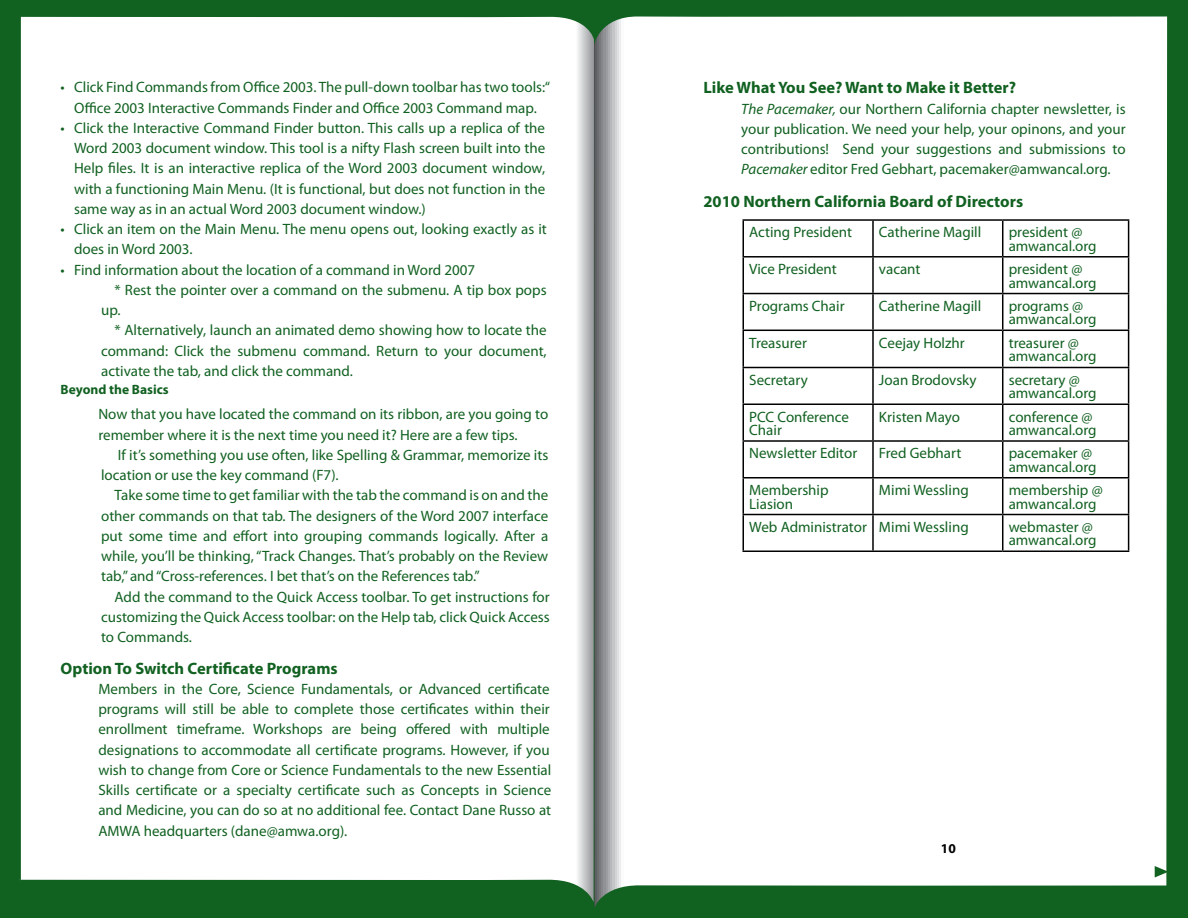
<style>
.page{position:relative;width:1188px;height:918px;background:#fff}
.page>*{position:absolute;margin:0;border:0;box-sizing:border-box;transform-origin:0 0}
.t1{font:700 16.5px "Myriad Pro";color:#116121}
.t2{font:15px/20.2px "Myriad Pro";color:#116121}
.t3{font:700 13.5px "Myriad Pro";color:#116121}
.t4{font:700 13.5px "Myriad Pro";color:#000}
.s1{font-style:italic}
.s2{color:#106120}
.s3{font-style:italic;color:#106120}
</style>
<div class="page">
<div style="left:0;top:0;width:594px;height:918px;background:#116121"></div>
<div style="left:19px;top:16px;width:575px;height:886px;background:#fff"></div>
<div style="left:594px;top:0;width:594px;height:918px;background:#116121"></div>
<svg style="left:594px;top:16px;width:573px;height:891px;background:#f3f5f4"></svg>
<svg style="left:1155px;top:866px;width:12px;height:12px"></svg>
<hr style="left:742px;top:219px;width:131px;height:2px;background:#000">
<hr style="left:742px;top:221px;width:2px;height:35px;background:#000">
<hr style="left:873px;top:219px;width:130px;height:2px;background:#000">
<hr style="left:872px;top:221px;width:2px;height:35px;background:#000">
<hr style="left:1003px;top:219px;width:126px;height:2px;background:#000">
<hr style="left:1002px;top:221px;width:1px;height:35px;background:#000">
<hr style="left:1128px;top:221px;width:1px;height:35px;background:#000">
<hr style="left:742px;top:256px;width:131px;height:2px;background:#000">
<hr style="left:742px;top:258px;width:2px;height:35px;background:#000">
<hr style="left:873px;top:256px;width:130px;height:2px;background:#000">
<hr style="left:872px;top:258px;width:2px;height:35px;background:#000">
<hr style="left:1003px;top:256px;width:126px;height:2px;background:#000">
<hr style="left:1002px;top:258px;width:1px;height:35px;background:#000">
<hr style="left:1128px;top:258px;width:1px;height:35px;background:#000">
<hr style="left:742px;top:293px;width:131px;height:1px;background:#000">
<hr style="left:742px;top:294px;width:2px;height:36px;background:#000">
<hr style="left:873px;top:293px;width:130px;height:1px;background:#000">
<hr style="left:872px;top:294px;width:2px;height:36px;background:#000">
<hr style="left:1003px;top:293px;width:126px;height:1px;background:#000">
<hr style="left:1002px;top:294px;width:1px;height:36px;background:#000">
<hr style="left:1128px;top:294px;width:1px;height:36px;background:#000">
<hr style="left:742px;top:330px;width:131px;height:1px;background:#000">
<hr style="left:742px;top:331px;width:2px;height:36px;background:#000">
<hr style="left:873px;top:330px;width:130px;height:1px;background:#000">
<hr style="left:872px;top:331px;width:2px;height:36px;background:#000">
<hr style="left:1003px;top:330px;width:126px;height:1px;background:#000">
<hr style="left:1002px;top:331px;width:1px;height:36px;background:#000">
<hr style="left:1128px;top:331px;width:1px;height:36px;background:#000">
<hr style="left:742px;top:367px;width:131px;height:1px;background:#000">
<hr style="left:742px;top:368px;width:2px;height:36px;background:#000">
<hr style="left:873px;top:367px;width:130px;height:1px;background:#000">
<hr style="left:872px;top:368px;width:2px;height:36px;background:#000">
<hr style="left:1003px;top:367px;width:126px;height:1px;background:#000">
<hr style="left:1002px;top:368px;width:1px;height:36px;background:#000">
<hr style="left:1128px;top:368px;width:1px;height:36px;background:#000">
<hr style="left:742px;top:404px;width:131px;height:1px;background:#000">
<hr style="left:742px;top:405px;width:2px;height:35px;background:#000">
<hr style="left:873px;top:404px;width:130px;height:1px;background:#000">
<hr style="left:872px;top:405px;width:2px;height:35px;background:#000">
<hr style="left:1003px;top:404px;width:126px;height:1px;background:#000">
<hr style="left:1002px;top:405px;width:1px;height:35px;background:#000">
<hr style="left:1128px;top:405px;width:1px;height:35px;background:#000">
<hr style="left:742px;top:440px;width:131px;height:2px;background:#000">
<hr style="left:742px;top:442px;width:2px;height:35px;background:#000">
<hr style="left:873px;top:440px;width:130px;height:2px;background:#000">
<hr style="left:872px;top:442px;width:2px;height:35px;background:#000">
<hr style="left:1003px;top:440px;width:126px;height:2px;background:#000">
<hr style="left:1002px;top:442px;width:1px;height:35px;background:#000">
<hr style="left:1128px;top:442px;width:1px;height:35px;background:#000">
<hr style="left:742px;top:477px;width:131px;height:2px;background:#000">
<hr style="left:742px;top:479px;width:2px;height:35px;background:#000">
<hr style="left:873px;top:477px;width:130px;height:2px;background:#000">
<hr style="left:872px;top:479px;width:2px;height:35px;background:#000">
<hr style="left:1003px;top:477px;width:126px;height:2px;background:#000">
<hr style="left:1002px;top:479px;width:1px;height:35px;background:#000">
<hr style="left:1128px;top:479px;width:1px;height:35px;background:#000">
<hr style="left:742px;top:514px;width:131px;height:1px;background:#000">
<hr style="left:742px;top:515px;width:2px;height:36px;background:#000">
<hr style="left:873px;top:514px;width:130px;height:1px;background:#000">
<hr style="left:872px;top:515px;width:2px;height:36px;background:#000">
<hr style="left:1003px;top:514px;width:126px;height:1px;background:#000">
<hr style="left:1002px;top:515px;width:1px;height:36px;background:#000">
<hr style="left:1128px;top:515px;width:1px;height:36px;background:#000">
<hr style="left:742px;top:551px;width:131px;height:1px;background:#000">
<hr style="left:873px;top:551px;width:130px;height:1px;background:#000">
<hr style="left:1003px;top:551px;width:126px;height:1px;background:#000">
<p class="t2" style="left:74px;top:77px;width:478px">Click Find Commands from Office 2003. The pull-down toolbar has two tools: “ Office 2003 Interactive Commands Finder and Office 2003 Command map.<br>Click the Interactive Command Finder button. This calls up a replica of the Word 2003 document window. This tool is a nifty Flash screen built into the Help files. It is an interactive replica of the Word 2003 document window, with a functioning Main Menu. (It is functional, but does not function in the same way as in an actual Word 2003 document window.)<br>Click an item on the Main Menu. The menu opens out, looking exactly as it does in Word 2003.<br>Find information about the location of a command in Word 2007</p>
<p class="t2" style="left:101px;top:279px;width:447px;text-indent:14px">* Rest the pointer over a command on the submenu. A tip box pops up.</p>
<p class="t2" style="left:101px;top:320px;width:447px;text-align:justify;text-indent:14px">* Alternatively, launch an animated demo showing how to locate the command: Click the submenu command. Return to your document, activate the tab, and click the command.</p>
<p class="t3" style="left:61px;top:380px;width:110px">Beyond the Basics</p>
<p class="t2" style="left:98px;top:404px;width:451px">Now that you have located the command on its ribbon, are you going to remember where it is the next time you need it? Here are a few tips.</p>
<p class="t2" style="left:101px;top:445px;width:449px;text-indent:17px">If it’s something you use often, like Spelling &amp; Grammar, memorize its location or use the key command (F7).</p>
<p class="t2" style="left:101px;top:485px;width:449px;text-align:justify;text-indent:14px">Take some time to get familiar with the tab the command is on and the other commands on that tab. The designers of the Word 2007 interface put some time and effort into grouping commands logically. After a while, you’ll be thinking, “Track Changes. That’s probably on the Review tab,” and “Cross-references. I bet that’s on the References tab.”</p>
<p class="t2" style="left:101px;top:586px;width:450px;text-align:justify;text-indent:14px">Add the command to the Quick Access toolbar. To get instructions for customizing the Quick Access toolbar: on the Help tab, click Quick Access to Commands.</p>
<p class="t1" style="left:61px;top:657px;width:279px">Option To Switch Certificate Programs</p>
<p class="t2" style="left:98px;top:679px;width:454px;text-align:justify">Members in the Core, Science Fundamentals, or Advanced certificate programs will still be able to complete those certificates within their enrollment timeframe. Workshops are being offered with multiple designations to accommodate all certificate programs. However, if you wish to change from Core or Science Fundamentals to the new Essential Skills certificate or a specialty certificate such as Concepts in Science and Medicine, you can do so at no additional fee. Contact Dane Russo at AMWA headquarters (dane@amwa.org).</p>
<p class="t2" style="left:61px;top:77px;width:6px">•</p>
<p class="t2" style="left:61px;top:117px;width:6px">•</p>
<p class="t2" style="left:61px;top:219px;width:6px">•</p>
<p class="t2" style="left:61px;top:259px;width:6px">•</p>
<p class="t1" style="left:704px;top:77px;width:314px">Like What You See? Want to Make it Better?</p>
<p class="t2" style="left:741px;top:98px;width:386px;text-align:justify"><span class="s1">The Pacemaker,</span> our Northern California chapter newsletter, is your publication. We need your help, your opinons, and your contributions! <span class="s2">Send your suggestions and submissions to </span><span class="s3">Pacemaker</span> <span class="s2">editor Fred Gebhart, pacemaker@amwancal.org.</span></p>
<p class="t1" style="left:704px;top:190px;width:321px">2010 Northern California Board of Directors</p>
<p class="t2" style="left:749px;top:222px;width:104px">Acting President</p>
<p class="t2" style="left:879px;top:222px;width:104px">Catherine Magill</p>
<p class="t2" style="left:1009px;top:225px;width:89px;line-height:13.5px">president @ amwancal.org</p>
<p class="t2" style="left:749px;top:259px;width:89px">Vice President</p>
<p class="t2" style="left:879px;top:259px;width:43px">vacant</p>
<p class="t2" style="left:1009px;top:262px;width:89px;line-height:13.5px">president @ amwancal.org</p>
<p class="t2" style="left:749px;top:295px;width:97px">Programs Chair</p>
<p class="t2" style="left:879px;top:295px;width:104px">Catherine Magill</p>
<p class="t2" style="left:1009px;top:299px;width:89px;line-height:13.5px">programs @ amwancal.org</p>
<p class="t2" style="left:749px;top:332px;width:59px">Treasurer</p>
<p class="t2" style="left:879px;top:332px;width:87px">Ceejay Holzhr</p>
<p class="t2" style="left:1009px;top:336px;width:89px;line-height:13.5px">treasurer @ amwancal.org</p>
<p class="t2" style="left:749px;top:369px;width:60px">Secretary</p>
<p class="t2" style="left:879px;top:369px;width:99px">Joan Brodovsky</p>
<p class="t2" style="left:1009px;top:373px;width:89px;line-height:13.5px">secretary @ amwancal.org</p>
<p class="t2" style="left:749px;top:409px;width:101px;line-height:13.5px">PCC Conference<br>Chair</p>
<p class="t2" style="left:879px;top:406px;width:82px">Kristen Mayo</p>
<p class="t2" style="left:1009px;top:409px;width:89px;line-height:13.5px">conference @ amwancal.org</p>
<p class="t2" style="left:749px;top:443px;width:110px">Newsletter Editor</p>
<p class="t2" style="left:879px;top:443px;width:84px">Fred Gebhart</p>
<p class="t2" style="left:1009px;top:446px;width:89px;line-height:13.5px">pacemaker @ amwancal.org</p>
<p class="t2" style="left:749px;top:483px;width:81px;line-height:13.5px">Membership<br>Liasion</p>
<p class="t2" style="left:879px;top:480px;width:91px">Mimi Wessling</p>
<p class="t2" style="left:1009px;top:483px;width:96px;line-height:13.5px">membership @ amwancal.org</p>
<p class="t2" style="left:749px;top:516px;width:221px">Web Administrator Mimi Wessling</p>
<p class="t2" style="left:1009px;top:520px;width:89px;line-height:13.5px">webmaster @ amwancal.org</p>
<p class="t4" style="left:941px;top:839px;width:16px">10</p>
</div>
